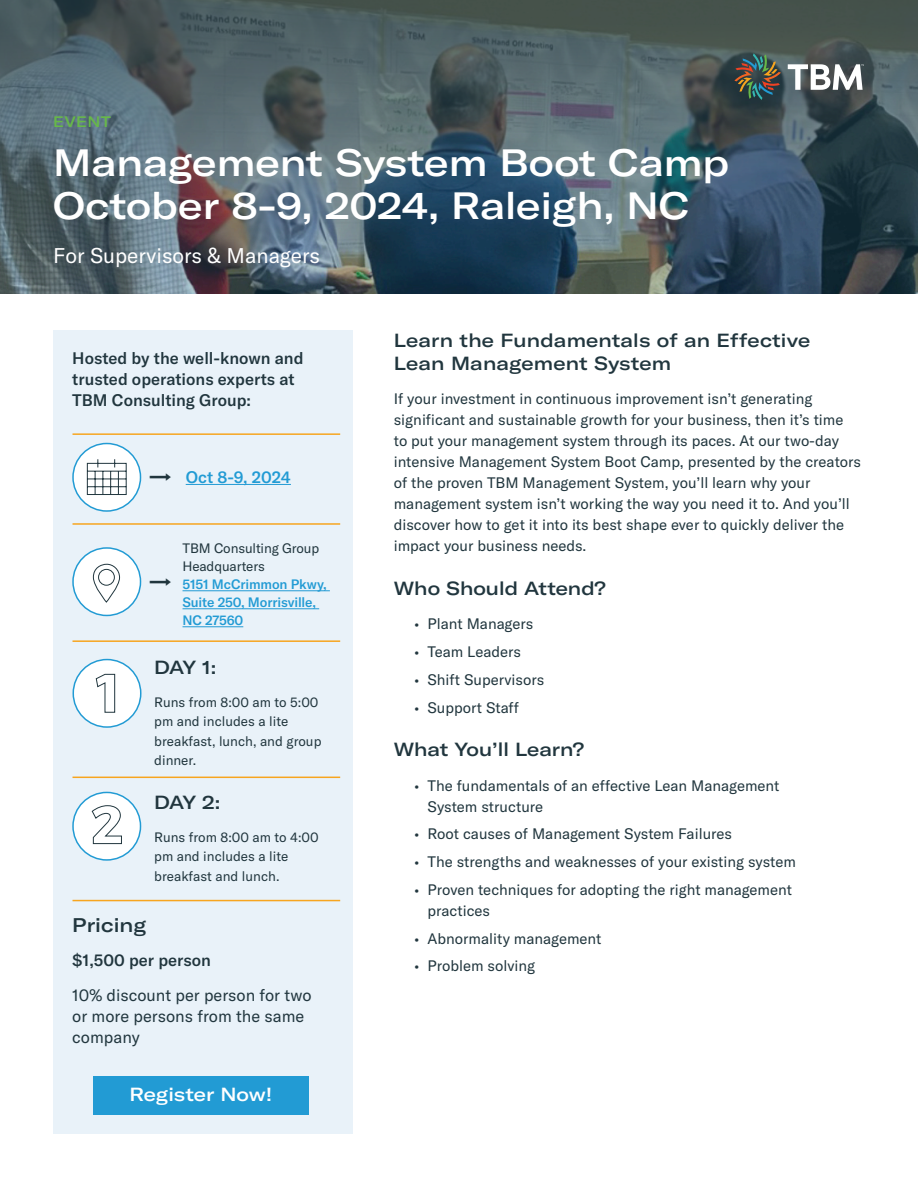
<style>
.page{position:relative;width:918px;height:1188px;background:#fff}
.page>*{position:absolute;margin:0;border:0;box-sizing:border-box;transform-origin:0 0}
._2022_Solution_Title{font:500 expanded 37.5px "GT America";color:#fff}
._2022_Intro_Section{font:700 24px "GT America";color:#21363e}
.t1{font:21px "GT America";color:#fff}
._2022_Left_Bar_Blue_Title{font:500 expanded 19.5px "GT America";color:#21363e}
._2022_Headlines_Wide{font:500 expanded 18.75px/23.2px "GT America";letter-spacing:.005em;color:#21363e}
._2022_Headlines_Wide-2{font:500 expanded 18.75px "GT America";letter-spacing:-.005em;color:#fff}
._2022_Left_Bar_Blue_Title-2{font:500 16.5px/21px "GT America";color:#21363e}
._2022_Left_Bar_Blue_Title-3{font:16.5px/21px "GT America";color:#21363e}
._2022_Intro_Section-2{font:500 16.5px "GT America";color:#229bd4}
._2022_Paragraph{font:15px/21px "GT America";color:#21363e}
._2022_Subheader{font:500 expanded 15px "GT America";letter-spacing:.02em;color:#67b849}
._2022_Headlines_Wide-3{font:13.5px/19.5px "GT America";color:#21363e}
._2022_Paragraph-2{font:13.5px/19.5px "GT America";color:#21363e}
._2022_Intro_Section-3{font:500 13.5px/18px "GT America";letter-spacing:-.01em;color:#229bd4}
._2022_Intro_Section-4{font:13.5px/18px "GT America";letter-spacing:-.01em;color:#21363e}
</style>
<div class="page">
<svg style="left:0;top:0;width:918px;height:294px;background:#495b64"></svg>
<svg style="left:734px;top:53px;width:47px;height:47px;background:#4a544b"></svg>
<svg style="left:788px;top:64px;width:76px;height:26px"></svg>
<div style="left:53px;top:330px;width:300px;height:804px;background:#e9f2f9"></div>
<div style="left:73px;top:660px;width:68px;height:67px;background:#fff;border-radius:50%"></div>
<div style="left:73px;top:659px;width:69px;height:69px;border:2px solid #229bd4;border-radius:50%"></div>
<svg style="left:95px;top:674px;width:20px;height:39px"></svg>
<div style="left:73px;top:792px;width:68px;height:68px;background:#fff;border-radius:50%"></div>
<div style="left:72px;top:792px;width:69px;height:69px;border:2px solid #229bd4;border-radius:50%"></div>
<svg style="left:91px;top:805px;width:31px;height:39px"></svg>
<hr style="left:73px;top:777px;width:267px;height:1px;background:#f7a51f">
<hr style="left:73px;top:900px;width:267px;height:1px;background:#f7a51f">
<hr style="left:73px;top:523px;width:267px;height:2px;background:#f7a51f">
<hr style="left:73px;top:640px;width:267px;height:2px;background:#f7a51f">
<hr style="left:73px;top:433px;width:267px;height:2px;background:#f7a51f">
<hr style="left:186px;top:484px;width:105px;height:1px;background:#229bd4">
<div style="left:73px;top:444px;width:68px;height:67px;background:#fff;border-radius:50%"></div>
<div style="left:72px;top:443px;width:69px;height:69px;border:2px solid #229bd4;border-radius:50%"></div>
<svg style="left:87px;top:459px;width:40px;height:36px"></svg>
<hr style="left:183px;top:590px;width:147px;height:1px;background:#229bd4">
<hr style="left:183px;top:608px;width:136px;height:1px;background:#229bd4">
<hr style="left:183px;top:626px;width:60px;height:1px;background:#229bd4">
<div style="left:73px;top:548px;width:68px;height:67px;background:#fff;border-radius:50%"></div>
<div style="left:72px;top:547px;width:69px;height:69px;border:2px solid #229bd4;border-radius:50%"></div>
<div style="left:93px;top:564px;width:27px;height:38px;border:1px solid #21363e;border-radius:13px"></div>
<div style="left:98px;top:569px;width:17px;height:17px;border:1px solid #21363e;border-radius:50%"></div>
<div style="left:94px;top:1076px;width:215px;height:38px;background:#229bd4"></div>
<p class="_2022_Subheader" style="left:53px;top:113px;width:59px">EVENT</p>
<p class="_2022_Solution_Title" style="left:53px;top:140px;width:677px">Management System Boot Camp</p>
<p class="_2022_Solution_Title" style="left:53px;top:183px;width:638px">October 8-9, 2024, Raleigh, NC</p>
<p class="t1" style="left:53px;top:243px;width:268px">For Supervisors &amp; Managers</p>
<p class="_2022_Left_Bar_Blue_Title-2" style="left:72px;top:348px;width:233px">Hosted by the well-known and trusted operations experts at<br>TBM Consulting Group:</p>
<p class="_2022_Intro_Section" style="left:148px;top:462px;width:26px">→</p>
<p class="_2022_Intro_Section-2" style="left:186px;top:467px;width:107px">Oct 8-9, 2024</p>
<p class="_2022_Intro_Section" style="left:148px;top:566px;width:26px">→</p>
<p class="_2022_Intro_Section-4" style="left:183px;top:540px;width:138px">TBM Consulting Group<br>Headquarters</p>
<p class="_2022_Intro_Section-3" style="left:183px;top:576px;width:146px">5151 McCrimmon Pkwy,<br>Suite 250, Morrisville,<br>NC 27560</p>
<p class="_2022_Headlines_Wide" style="left:154px;top:655px;width:64px">DAY 1:</p>
<p class="_2022_Headlines_Wide-3" style="left:154px;top:692px;width:169px">Runs from 8:00 am to 5:00 pm and includes a lite breakfast, lunch, and group dinner.</p>
<p class="_2022_Headlines_Wide" style="left:154px;top:790px;width:68px">DAY 2:</p>
<p class="_2022_Paragraph-2" style="left:154px;top:827px;width:166px">Runs from 8:00 am to 4:00 pm and includes a lite breakfast and lunch.</p>
<p class="_2022_Left_Bar_Blue_Title" style="left:72px;top:913px;width:76px">Pricing</p>
<p class="_2022_Left_Bar_Blue_Title-2" style="left:72px;top:950px;width:140px">$1,500 per person</p>
<p class="_2022_Left_Bar_Blue_Title-3" style="left:72px;top:985px;width:241px">10% discount per person for two or more persons from the same company</p>
<p class="_2022_Headlines_Wide-2" style="left:130px;top:1083px;width:144px">Register Now!</p>
<p class="_2022_Headlines_Wide" style="left:394px;top:328px;width:418px">Learn the Fundamentals of an Effective<br>Lean Management System</p>
<p class="_2022_Paragraph" style="left:394px;top:389px;width:469px">If your investment in continuous improvement isn’t generating significant and sustainable growth for your business, then it’s time<br>to put your management system through its paces. At our two-day intensive Management System Boot Camp, presented by the creators of the proven TBM Management System, you’ll learn why your management system isn’t working the way you need it to. And you’ll discover how to get it into its best shape ever to quickly deliver the impact your business needs.</p>
<p class="_2022_Headlines_Wide" style="left:394px;top:577px;width:214px">Who Should Attend?</p>
<p class="_2022_Paragraph" style="left:414px;top:614px;width:121px">• Plant Managers</p>
<p class="_2022_Paragraph" style="left:414px;top:641px;width:108px">• Team Leaders</p>
<p class="_2022_Paragraph" style="left:414px;top:669px;width:132px">• Shift Supervisors</p>
<p class="_2022_Paragraph" style="left:414px;top:697px;width:107px">• Support Staff</p>
<p class="_2022_Headlines_Wide" style="left:394px;top:738px;width:192px">What You’ll Learn?</p>
<p class="_2022_Paragraph" style="left:428px;top:775px;width:353px;text-indent:-14px">• The fundamentals of an effective Lean Management<br>System structure</p>
<p class="_2022_Paragraph" style="left:414px;top:824px;width:320px">• Root causes of Management System Failures</p>
<p class="_2022_Paragraph" style="left:414px;top:851px;width:384px">• The strengths and weaknesses of your existing system</p>
<p class="_2022_Paragraph" style="left:428px;top:879px;width:366px;text-indent:-14px">• Proven techniques for adopting the right management practices</p>
<p class="_2022_Paragraph" style="left:414px;top:928px;width:189px">• Abnormality management</p>
<p class="_2022_Paragraph" style="left:414px;top:956px;width:123px">• Problem solving</p>
</div>
